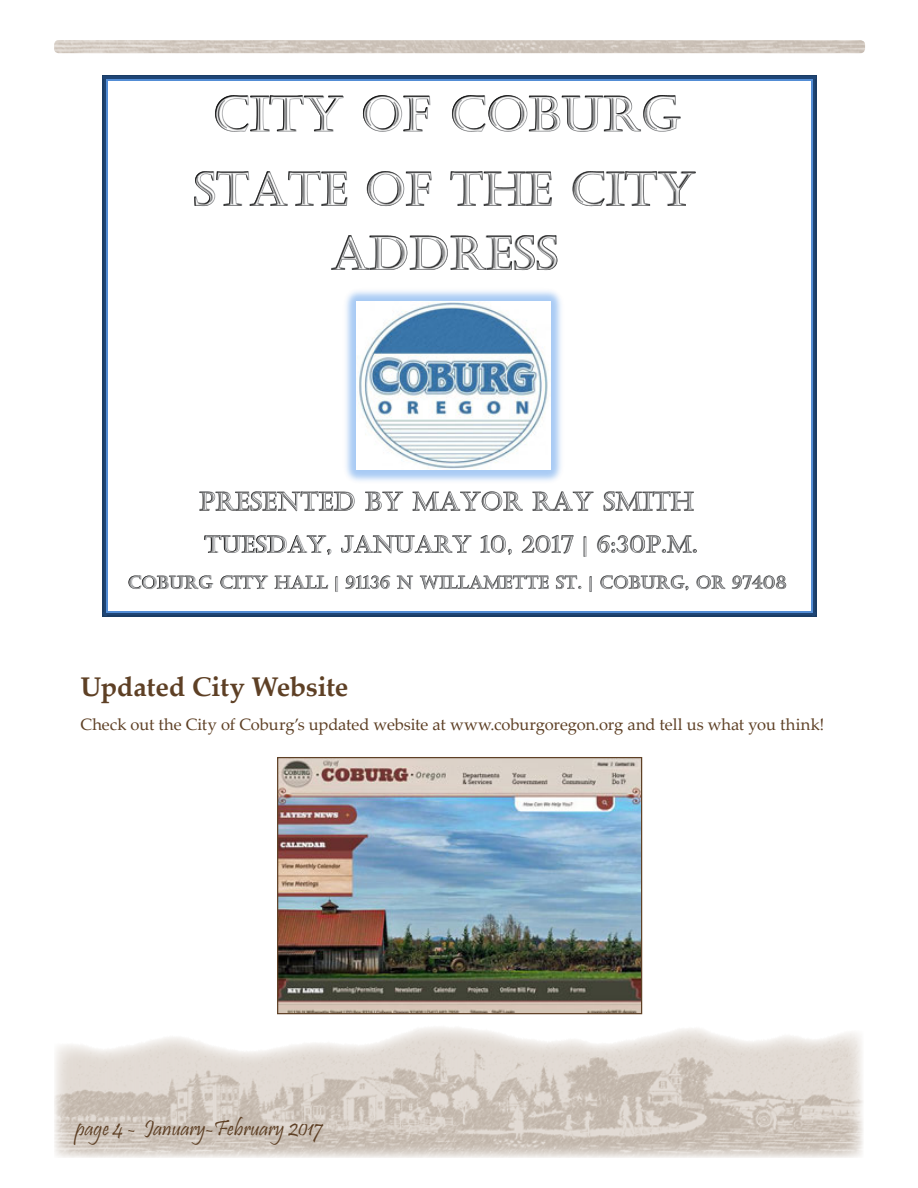
<style>
.page{position:relative;width:918px;height:1188px;background:#fff}
.page>*{position:absolute;margin:0;border:0;box-sizing:border-box;transform-origin:0 0}
.t1{font:700 27px "Palatino Linotype";letter-spacing:-.01em;color:#5e4025}
.t2{font:22.5px "Pristina";color:#5e4025}
.t3{font:16.5px "Palatino Linotype";letter-spacing:-.005em;color:#5e4025}
</style>
<div class="page">
<img style="left:54px;top:1005px;width:809px;height:153px">
<img style="left:54px;top:40px;width:811px;height:13px">
<img style="left:346px;top:310px;width:215px;height:169px">
<img style="left:357px;top:310px;width:193px;height:160px">
<svg style="left:215px;top:95px;width:466px;height:37px"></svg>
<svg style="left:194px;top:171px;width:501px;height:36px"></svg>
<img style="left:346px;top:258px;width:215px;height:52px">
<svg style="left:331px;top:235px;width:226px;height:36px"></svg>
<svg style="left:199px;top:491px;width:156px;height:21px"></svg>
<svg style="left:365px;top:491px;width:158px;height:20px"></svg>
<svg style="left:532px;top:491px;width:162px;height:20px"></svg>
<svg style="left:205px;top:535px;width:127px;height:20px"></svg>
<svg style="left:341px;top:535px;width:131px;height:19px"></svg>
<svg style="left:480px;top:535px;width:94px;height:20px"></svg>
<div style="left:584px;top:536px;width:2px;height:21px;border:1px solid #939598"></div>
<svg style="left:597px;top:535px;width:100px;height:18px"></svg>
<svg style="left:129px;top:575px;width:199px;height:15px"></svg>
<svg style="left:336px;top:575px;width:55px;height:17px"></svg>
<svg style="left:397px;top:575px;width:195px;height:17px"></svg>
<svg style="left:600px;top:575px;width:186px;height:16px"></svg>
<svg style="left:102px;top:75px;width:6px;height:6px"></svg>
<hr style="left:108px;top:75px;width:703px;height:1px;background:#1a3c64">
<hr style="left:108px;top:76px;width:703px;height:3px;background:#1e4575">
<hr style="left:108px;top:79px;width:703px;height:2px;background:#538dd5">
<svg style="left:811px;top:75px;width:6px;height:6px"></svg>
<hr style="left:102px;top:81px;width:2px;height:530px;background:#1a3c64">
<hr style="left:104px;top:81px;width:3px;height:530px;background:#1e4575">
<hr style="left:107px;top:81px;width:1px;height:530px;background:#538dd5">
<hr style="left:815px;top:81px;width:2px;height:530px;background:#1a3c64">
<hr style="left:812px;top:81px;width:3px;height:530px;background:#1e4575">
<hr style="left:811px;top:81px;width:1px;height:530px;background:#538dd5">
<svg style="left:102px;top:611px;width:6px;height:6px"></svg>
<hr style="left:108px;top:615px;width:703px;height:2px;background:#1a3c64">
<hr style="left:108px;top:612px;width:703px;height:3px;background:#1e4575">
<hr style="left:108px;top:611px;width:703px;height:1px;background:#538dd5">
<svg style="left:811px;top:611px;width:6px;height:6px"></svg>
<img style="left:279px;top:759px;width:361px;height:253px">
<div style="left:277px;top:757px;width:365px;height:257px;border:1px solid #5e4025"></div>
<h1 class="t1" style="left:80px;top:668px;width:270px">Updated City Website</h1>
<p class="t3" style="left:80px;top:713px;width:746px">Check out the City of Coburg’s updated website at www.coburgoregon.org and tell us what you think!</p>
<h2 class="t2" style="left:76px;top:1116px;width:248px">page 4 - January-February 2017</h2>
</div>
